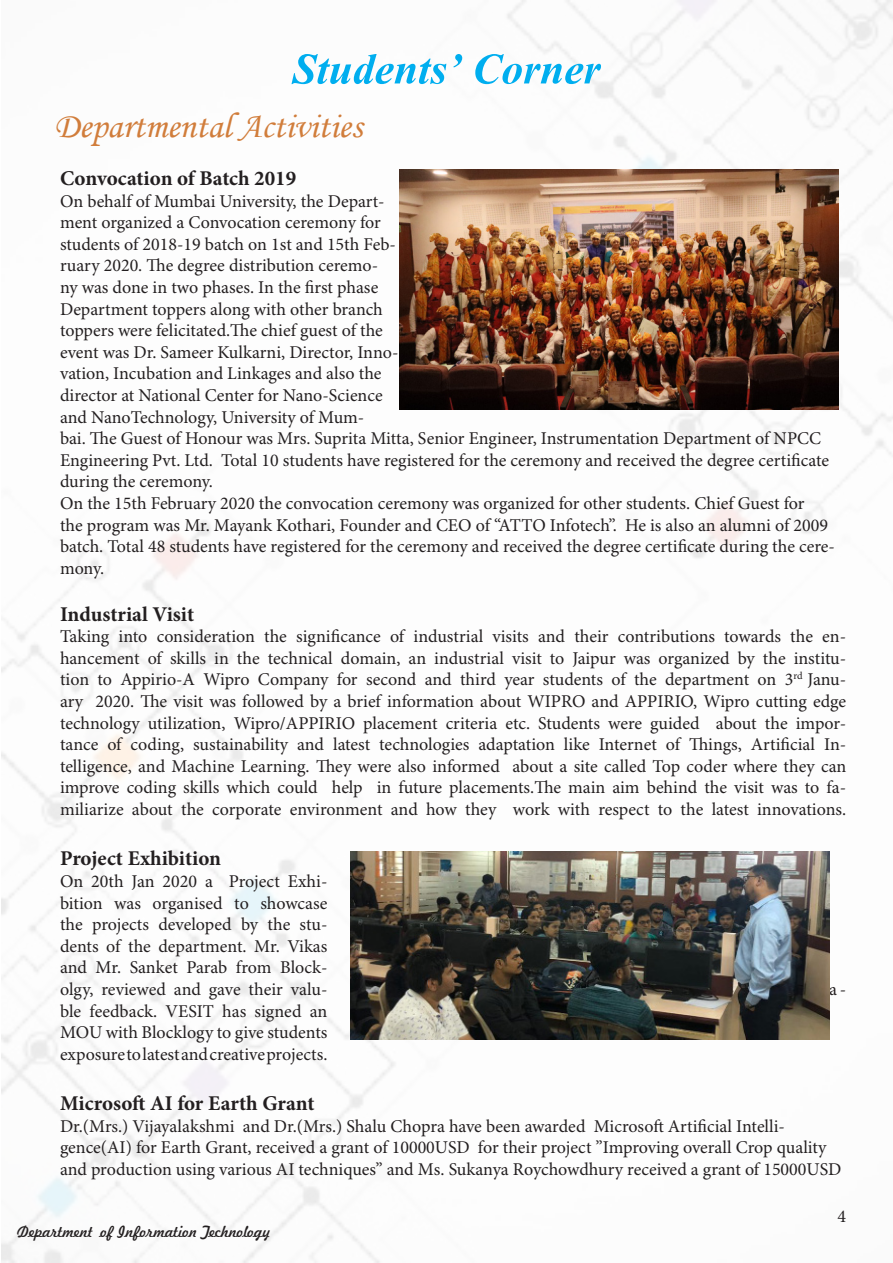
<style>
.page{position:relative;width:893px;height:1263px;background:#fff}
.page>*{position:absolute;margin:0;border:0;box-sizing:border-box;transform-origin:0 0}
.t1{font:700 54px "Vijaya";color:#00aeef}
.t2{font:36px "Monotype Corsiva";color:#d17d3b}
.t3{font:700 21px "Minion Pro";color:#231f20}
.t4{font:18px/21.6px "Minion Pro";color:#231f20}
.t5{font:15px "Freehand 521 BT Regular C";color:#231f20}
</style>
<div class="page">
<img style="left:1px;top:0;width:892px;height:1263px">
<img style="left:400px;top:170px;width:439px;height:240px">
<img style="left:351px;top:851px;width:478px;height:189px">
<p class="t1" style="left:292px;top:26px;width:309px">Students’ Corner</p>
<p class="t2" style="left:54px;top:104px;width:310px">Departmental Activities</p>
<p class="t3" style="left:60px;top:163px;width:238px">Convocation of Batch 2019</p>
<p class="t4" style="left:60px;top:191px;width:770px">On behalf of Mumbai University, the Depart-<br>ment organized a Convocation ceremony for<br>students of 2018-19 batch on 1st and 15th Feb-<br>ruary 2020. The degree distribution ceremo-<br>ny was done in two phases. In the first phase<br>Department toppers along with other branch<br>toppers were felicitated.The chief guest of the<br>event was Dr. Sameer Kulkarni, Director, Inno-<br>vation, Incubation and Linkages and also the<br>director at National Center for Nano-Science<br>and NanoTechnology, University of Mum-<br>bai. The Guest of Honour was Mrs. Suprita Mitta, Senior Engineer, Instrumentation Department of NPCC Engineering Pvt. Ltd. Total 10 students have registered for the ceremony and received the degree certificate during the ceremony.</p>
<p class="t4" style="left:60px;top:493px;width:776px">On the 15th February 2020 the convocation ceremony was organized for other students. Chief Guest for<br>the program was Mr. Mayank Kothari, Founder and CEO of “ATTO Infotech”. He is also an alumni of 2009 batch. Total 48 students have registered for the ceremony and received the degree certificate during the cere&shy;mony.</p>
<p class="t3" style="left:60px;top:599px;width:136px">Industrial Visit</p>
<p class="t4" style="left:60px;top:626px;width:788px;text-align:justify">Taking into consideration the significance of industrial visits and their contributions towards the en&shy;hancement of skills in the technical domain, an industrial visit to Jaipur was organized by the institu&shy;tion to Appirio-A Wipro Company for second and third year students of the department on 3<sup>rd</sup> Janu&shy;ary 2020. The visit was followed by a brief information about WIPRO and APPIRIO, Wipro cutting edge technology utilization, Wipro/APPIRIO placement criteria etc. Students were guided about the impor&shy;tance of coding, sustainability and latest technologies adaptation like Internet of Things, Artificial In&shy;telligence, and Machine Learning. They were also informed about a site called Top coder where they can improve coding skills which could help in future placements.The main aim behind the visit was to fa&shy;miliarize about the corporate environment and how they work with respect to the latest innovations.</p>
<p class="t3" style="left:60px;top:844px;width:163px">Project Exhibition</p>
<p class="t4" style="left:60px;top:871px;width:269px;text-align:justify">On 20th Jan 2020 a Project Exhi&shy;bition was organised to showcase the projects developed by the stu&shy;dents of the department. Mr. Vikas and Mr. Sanket Parab from Block&shy;olgy, reviewed and gave their valu-</p>
<p class="t4" style="left:829px;top:979px;width:19px">a-</p>
<p class="t4" style="left:60px;top:1001px;width:269px;text-align:justify">ble feedback. VESIT has signed an MOU with Blocklogy to give students exposure to latest and creative projects.</p>
<p class="t3" style="left:60px;top:1089px;width:256px">Microsoft AI for Earth Grant</p>
<p class="t4" style="left:60px;top:1116px;width:783px">Dr.(Mrs.) Vijayalakshmi and Dr.(Mrs.) Shalu Chopra have been awarded Microsoft Artificial Intelli&shy;gence(AI) for Earth Grant, received a grant of 10000USD for their project ”Improving overall Crop quality and production using various AI techniques” and Ms. Sukanya Roychowdhury received a grant of 15000USD</p>
<p class="t5" style="left:17px;top:1221px;width:255px">Department of Information Technology</p>
<p class="t4" style="left:838px;top:1206px;width:10px">4</p>
</div>
